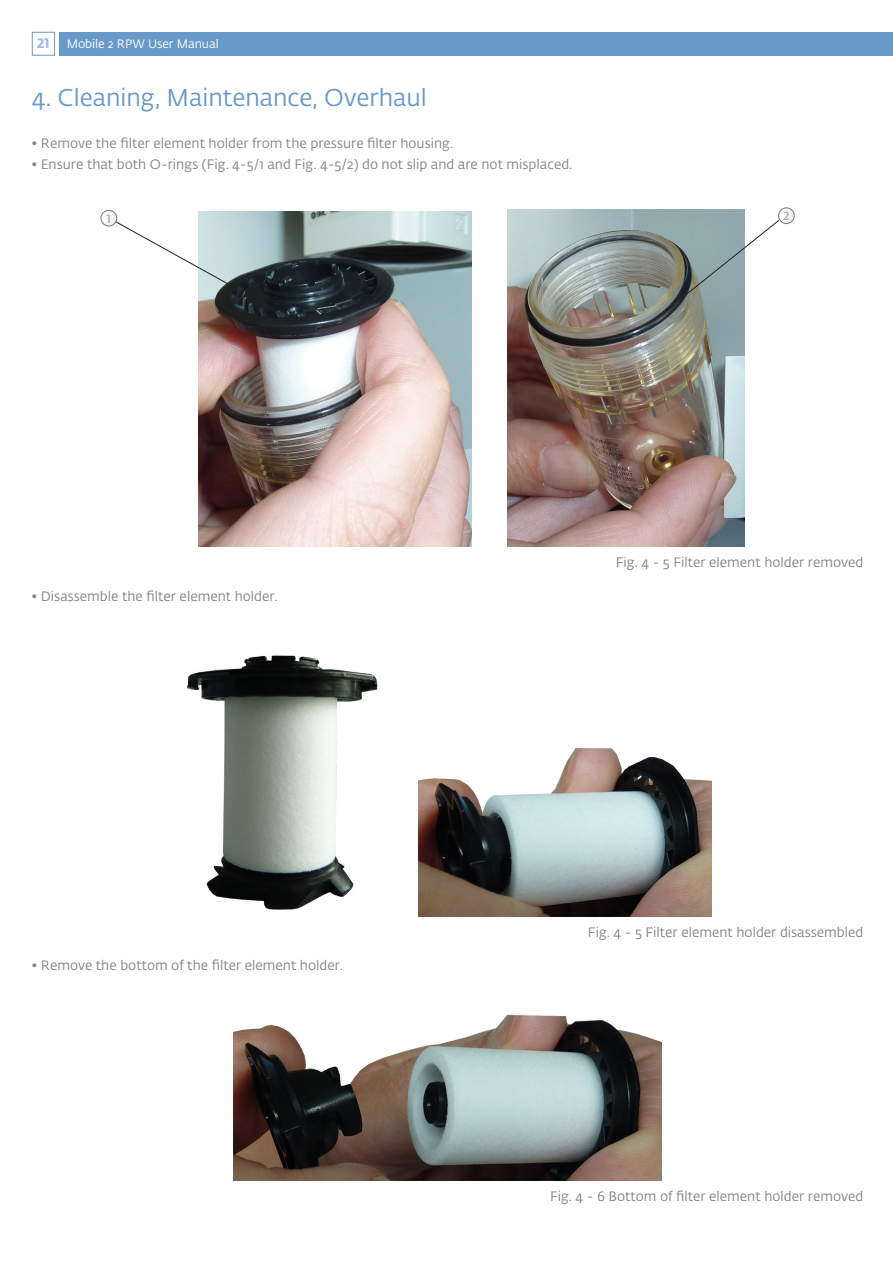
<style>
.page{position:relative;width:893px;height:1263px;background:#fff}
.page>*{position:absolute;margin:0;border:0;box-sizing:border-box;transform-origin:0 0}
.t1{font:24px "Fedra Sans Alt Pro";color:#679ac9}
.Bildnummer{font:13.5px "Fedra Sans Alt Pro";color:#818486}
.t2{font:700 13.5px "Fedra Sans Alt Pro";color:#9ebadc}
.t3{font:12px "Fedra Sans Alt Pro";color:#fff}
.t4{font:500 11.85px "Fedra Sans Alt Pro";color:#b0b3b5}
</style>
<div class="page">
<div style="left:59px;top:32px;width:834px;height:24px;background:#679ac9"></div>
<div style="left:32px;top:32px;width:23px;height:24px;border:1px solid #679ac9"></div>
<img style="left:198px;top:211px;width:274px;height:336px">
<svg style="left:113px;top:220px;width:119px;height:67px"></svg>
<svg style="left:101px;top:210px;width:16px;height:16px"></svg>
<div style="left:100px;top:210px;width:17px;height:17px;border:1px solid #818486;border-radius:50%"></div>
<img style="left:508px;top:209px;width:236px;height:338px">
<svg style="left:681px;top:219px;width:99px;height:79px"></svg>
<svg style="left:779px;top:208px;width:15px;height:16px"></svg>
<div style="left:778px;top:207px;width:17px;height:17px;border:1px solid #818486;border-radius:50%"></div>
<img style="left:186px;top:655px;width:192px;height:255px">
<img style="left:419px;top:748px;width:293px;height:168px">
<img style="left:234px;top:1015px;width:428px;height:165px">
<p class="t2" style="left:37px;top:33px;width:14px">21</p>
<p class="t3" style="left:67px;top:35px;width:153px">Mobile 2 RPW User Manual</p>
<p class="t1" style="left:32px;top:81px;width:396px">4. Cleaning, Maintenance, Overhaul</p>
<p class="Bildnummer" style="left:32px;top:134px;width:423px">• Remove the filter element holder from the pressure filter housing.</p>
<p class="Bildnummer" style="left:32px;top:155px;width:542px">• Ensure that both O-rings (Fig. 4-5/1 and Fig. 4-5/2) do not slip and are not misplaced.</p>
<p class="t4" style="left:107px;top:210px;width:6px">1</p>
<p class="t4" style="left:783px;top:207px;width:8px">2</p>
<p class="Bildnummer" style="left:32px;top:587px;width:247px">• Disassemble the filter element holder.</p>
<p class="Bildnummer" style="left:32px;top:956px;width:312px">• Remove the bottom of the filter element holder.</p>
<p class="Bildnummer" style="left:616px;top:553px;width:249px">Fig. 4 - 5 Filter element holder removed</p>
<p class="Bildnummer" style="left:588px;top:922px;width:277px">Fig. 4 - 5 Filter element holder disassembled</p>
<p class="Bildnummer" style="left:550px;top:1187px;width:315px">Fig. 4 - 6 Bottom of filter element holder removed</p>
</div>
